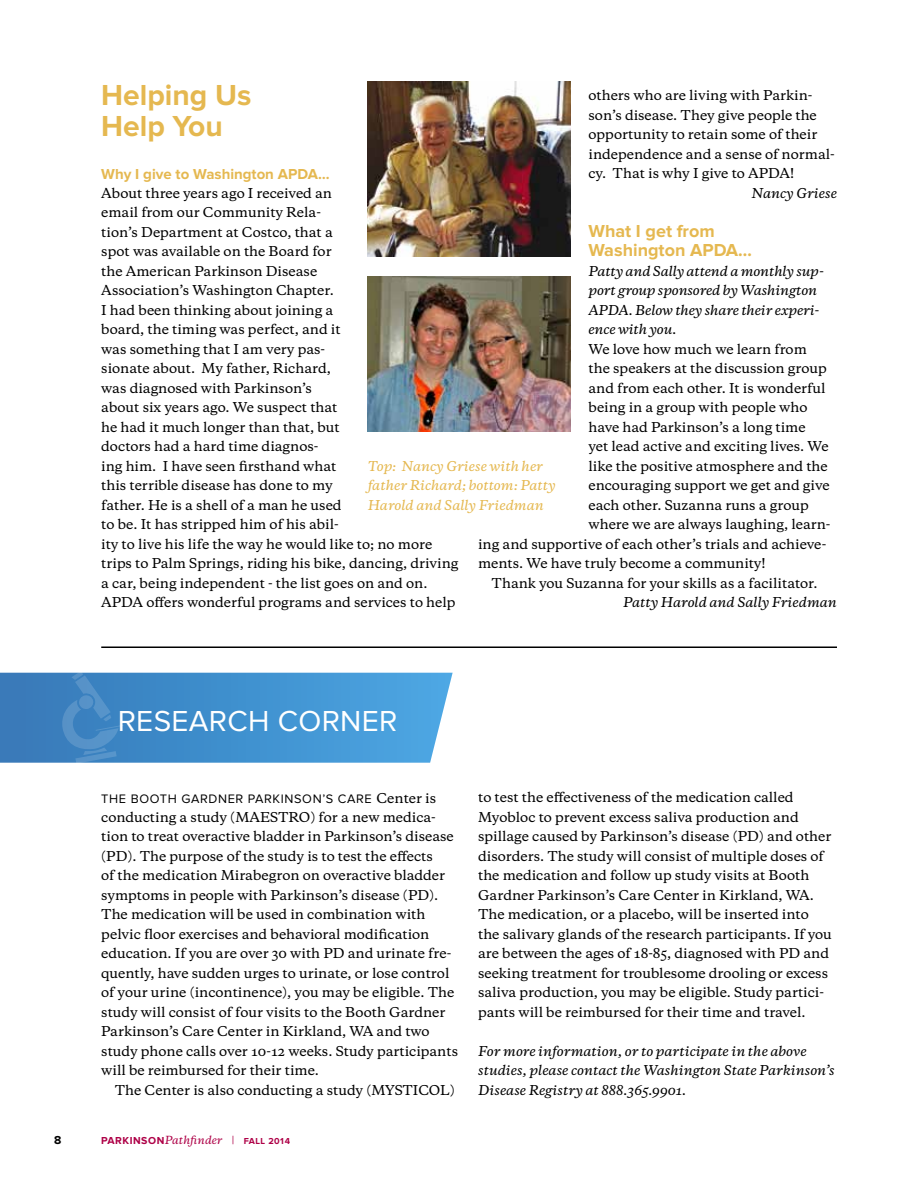
<style>
.page{position:relative;width:918px;height:1188px;background:#fff}
.page>*{position:absolute;margin:0;border:0;box-sizing:border-box;transform-origin:0 0}
.t1{font:700 30px/31.5px "Proxima Nova";color:#e5b850}
.t2{font:30px "Proxima Nova";letter-spacing:.01em;color:#fff}
.t3{font:700 18px/19.5px "Proxima Nova";color:#e5b850}
.t4{font:700 15px "Proxima Nova";color:#e5b850}
.t5{font:500 12.75px/19.5px "Galaxie Copernicus";color:#000}
.t6{font:italic 500 12.75px/19.5px "Galaxie Copernicus";color:#000}
.t7{font:italic 500 12.75px/19.5px "Galaxie Copernicus";color:#e5b850}
.t8{font:12.75px "Proxima Nova";letter-spacing:.05em;color:#000}
.t9{font:700 12px "Proxima Nova";color:#000}
.t10{font:italic 500 10.5px "Galaxie Copernicus";color:#ae0047}
.s1{font-family:"Galaxie Copernicus";font-weight:500}
.s2{font-family:"Proxima Nova";font-weight:700;font-style:normal}
.s3{font-family:"Proxima Nova";font-weight:400;font-style:normal;font-size:12px}
.s4{font-family:"Proxima Nova";font-weight:700;font-style:normal;font-size:9px}
</style>
<div class="page">
<hr style="left:101px;top:646px;width:736px;height:2px;background:#000">
<svg style="left:0;top:672px;width:453px;height:91px;background:#4893cf"></svg>
<img style="left:368px;top:81px;width:203px;height:175px">
<img style="left:368px;top:276px;width:203px;height:156px">
<h1 class="t1" style="left:101px;top:78px;width:152px">Helping Us<br>Help You</h1>
<p class="t4" style="left:101px;top:165px;width:230px">Why I give to Washington APDA…</p>
<p class="t5" style="left:101px;top:184px;width:359px">About three years ago I received an<br>email from our Community Rela-<br>tion’s Department at Costco, that a<br>spot was available on the Board for<br>the American Parkinson Disease<br>Association’s Washington Chapter.<br>I had been thinking about joining a<br>board, the timing was perfect, and it<br>was something that I am very pas-<br>sionate about. My father, Richard,<br>was diagnosed with Parkinson’s<br>about six years ago. We suspect that<br>he had it much longer than that, but<br>doctors had a hard time diagnos-<br>ing him. I have seen firsthand what<br>this terrible disease has done to my<br>father. He is a shell of a man he used<br>to be. It has stripped him of his abil-<br>ity to live his life the way he would like to; no more trips to Palm Springs, riding his bike, dancing, driving a car, being independent - the list goes on and on.<br>APDA offers wonderful programs and services to help</p>
<p class="t5" style="left:589px;top:86px;width:248px">others who are living with Parkin&shy;son’s disease. They give people the opportunity to retain some of their independence and a sense of normal&shy;cy. That is why I give to APDA!</p>
<p class="t6" style="left:752px;top:183px;width:87px">Nancy Griese</p>
<h2 class="t3" style="left:589px;top:221px;width:165px">What I get from<br>Washington APDA…</h2>
<p class="t6" style="left:589px;top:262px;width:237px">Patty and Sally attend a monthly sup&shy;port group sponsored by Washington<br>APDA. Below they share their experi&shy;ence with you.</p>
<p class="t5" style="left:589px;top:340px;width:220px">We love how much we learn from</p>
<p class="t5" style="left:589px;top:359px;width:240px">the speakers at the discussion group</p>
<p class="t5" style="left:589px;top:378px;width:238px">and from each other. It is wonderful</p>
<p class="t5" style="left:589px;top:398px;width:221px">being in a group with people who</p>
<p class="t5" style="left:589px;top:417px;width:219px">have had Parkinson’s a long time</p>
<p class="t5" style="left:589px;top:437px;width:242px">yet lead active and exciting lives. We</p>
<p class="t5" style="left:589px;top:456px;width:241px">like the positive atmosphere and the</p>
<p class="t5" style="left:589px;top:476px;width:243px">encouraging support we get and give</p>
<p class="t5" style="left:589px;top:495px;width:222px">each other. Suzanna runs a group</p>
<p class="t5" style="left:589px;top:515px;width:244px">where we are always laughing, learn-</p>
<p class="t5" style="left:478px;top:534px;width:350px">ing and supportive of each other’s trials and achieve-</p>
<p class="t5" style="left:478px;top:554px;width:289px">ments. We have truly become a community!</p>
<p class="t5" style="left:492px;top:573px;width:328px">Thank you Suzanna for your skills as a facilitator.</p>
<p class="t6" style="left:623px;top:593px;width:215px">Patty Harold and Sally Friedman</p>
<p class="t7" style="left:368px;top:457px;width:189px">Top: Nancy Griese with her father Richard; bottom: Patty<br>Harold and Sally Friedman</p>
<h1 class="t2" style="left:118px;top:704px;width:281px">RESEARCH CORNER</h1>
<p class="t8" style="left:101px;top:791px;width:337px">THE BOOTH GARDNER PARKINSON’S CARE <span class="s1">Center is</span></p>
<p class="t5" style="left:101px;top:808px;width:358px">conducting a study (MAESTRO) for a new medica&shy;tion to treat overactive bladder in Parkinson’s disease (PD). The purpose of the study is to test the effects<br>of the medication Mirabegron on overactive bladder symptoms in people with Parkinson’s disease (PD).<br>The medication will be used in combination with pelvic floor exercises and behavioral modification education. If you are over 30 with PD and urinate fre&shy;quently, have sudden urges to urinate, or lose control of your urine (incontinence), you may be eligible. The study will consist of four visits to the Booth Gardner Parkinson’s Care Center in Kirkland, WA and two study phone calls over 10-12 weeks. Study participants will be reimbursed for their time.</p>
<p class="t5" style="left:115px;top:1080px;width:342px">The Center is also conducting a study (MYSTICOL)</p>
<p class="t9" style="left:54px;top:1133px;width:9px">8</p>
<p class="t10" style="left:101px;top:1133px;width:190px"><span class="s2">PARKINSON</span>Pathfinder <span class="s3">|</span> <span class="s4">FALL 2014</span></p>
<p class="t5" style="left:478px;top:788px;width:355px">to test the effectiveness of the medication called Myobloc to prevent excess saliva production and spillage caused by Parkinson’s disease (PD) and other disorders. The study will consist of multiple doses of the medication and follow up study visits at Booth Gardner Parkinson’s Care Center in Kirkland, WA.<br>The medication, or a placebo, will be inserted into the salivary glands of the research participants. If you are between the ages of 18-85, diagnosed with PD and seeking treatment for troublesome drooling or excess saliva production, you may be eligible. Study partici&shy;pants will be reimbursed for their time and travel.</p>
<p class="t6" style="left:478px;top:1041px;width:358px">For more information, or to participate in the above studies, please contact the Washington State Parkinson’s<br>Disease Registry at 888.365.9901.</p>
</div>
